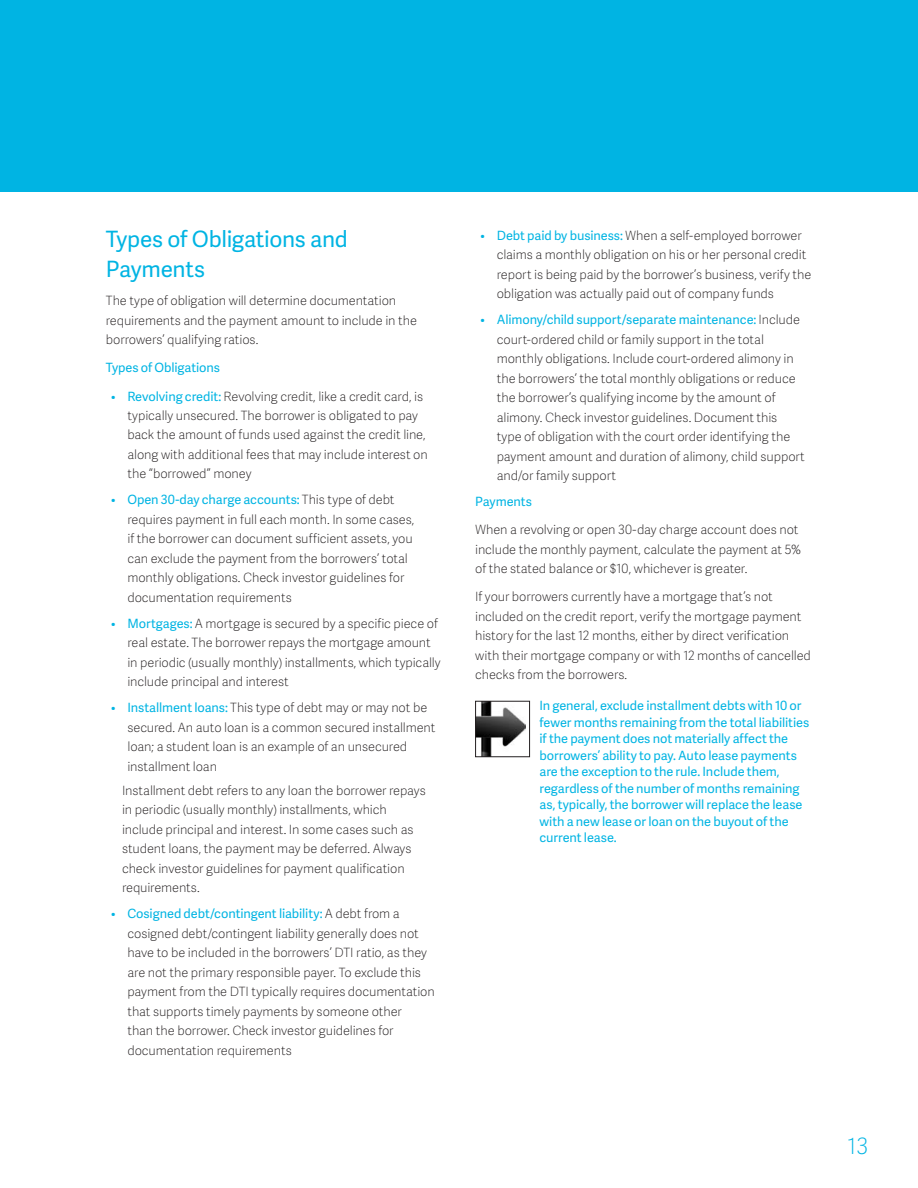
<style>
.page{position:relative;width:918px;height:1188px;background:#fff}
.page>*{position:absolute;margin:0;border:0;box-sizing:border-box;transform-origin:0 0}
.Body_Copy__Black{font:22.5px/30px "Adelle Sans";letter-spacing:-.015em;color:#00b4e3}
.t1{font:100 22.5px "Adelle Sans";color:#00b4e3}
.Indented_Copy{font:100 12.75px/19.5px "Adelle Sans";letter-spacing:-.01em;color:#231f20}
.Body_Copy__Black-2{font:100 12.75px/19.5px "Adelle Sans";letter-spacing:-.01em;color:#231f20}
.Icon_Copy{font:12.75px/16.5px "Adelle Sans";letter-spacing:-.005em;color:#00b4e3}
.Body_Copy__Black-3{font:12.75px "Adelle Sans";letter-spacing:-.005em;color:#00b4e3}
.s1{color:#00b4e3}
.s2{font-weight:400;color:#00b4e3}
</style>
<div class="page">
<div style="left:0;top:0;width:918px;height:191px;background:#00b4e3"></div>
<img style="left:477px;top:703px;width:49px;height:52px">
<div style="left:475px;top:701px;width:55px;height:56px;border:1px solid #231f20"></div>
<p class="Body_Copy__Black" style="left:106px;top:223px;width:244px">Types of Obligations and<br>Payments</p>
<p class="Body_Copy__Black-2" style="left:106px;top:291px;width:313px">The type of obligation will determine documentation requirements and the payment amount to include in the borrowers’ qualifying ratios.</p>
<p class="Body_Copy__Black-3" style="left:106px;top:359px;width:116px">Types of Obligations</p>
<p class="Indented_Copy" style="left:127px;top:386px;width:302px;text-indent:-16px"><span class="s1">•</span> <span class="s2">Revolving credit:</span> Revolving credit, like a credit card, is typically unsecured. The borrower is obligated to pay back the amount of funds used against the credit line, along with additional fees that may include interest on the “borrowed” money</p>
<p class="Indented_Copy" style="left:127px;top:490px;width:289px;text-indent:-16px"><span class="s1">•</span> <span class="s2">Open 30-day charge accounts:</span> This type of debt requires payment in full each month. In some cases, if the borrower can document sufficient assets, you can exclude the payment from the borrowers’ total monthly obligations. Check investor guidelines for documentation requirements</p>
<p class="Indented_Copy" style="left:127px;top:613px;width:315px;text-indent:-16px"><span class="s1">•</span> <span class="s2">Mortgages:</span> A mortgage is secured by a specific piece of real estate. The borrower repays the mortgage amount in periodic (usually monthly) installments, which typically include principal and interest</p>
<p class="Indented_Copy" style="left:127px;top:698px;width:310px;text-indent:-16px"><span class="s1">•</span> <span class="s2">Installment loans:</span> This type of debt may or may not be secured. An auto loan is a common secured installment loan; a student loan is an example of an unsecured installment loan</p>
<p class="Indented_Copy" style="left:122px;top:780px;width:305px">Installment debt refers to any loan the borrower repays in periodic (usually monthly) installments, which include principal and interest. In some cases such as student loans, the payment may be deferred. Always check investor guidelines for payment qualification requirements.</p>
<p class="Indented_Copy" style="left:127px;top:904px;width:309px;text-indent:-16px"><span class="s1">•</span> <span class="s2">Cosigned debt/contingent liability:</span> A debt from a cosigned debt/contingent liability generally does not have to be included in the borrowers’ DTI ratio, as they are not the primary responsible payer. To exclude this payment from the DTI typically requires documentation that supports timely payments by someone other<br>than the borrower. Check investor guidelines for documentation requirements</p>
<p class="Indented_Copy" style="left:497px;top:225px;width:316px;text-indent:-16px"><span class="s1">•</span> <span class="s2">Debt paid by business:</span> When a self-employed borrower claims a monthly obligation on his or her personal credit report is being paid by the borrower’s business, verify the obligation was actually paid out of company funds</p>
<p class="Indented_Copy" style="left:497px;top:310px;width:310px;text-indent:-16px"><span class="s1">•</span> <span class="s2">Alimony/child support/separate maintenance:</span> Include court-ordered child or family support in the total monthly obligations. Include court-ordered alimony in the borrowers’ the total monthly obligations or reduce the borrower’s qualifying income by the amount of alimony. Check investor guidelines. Document this type of obligation with the court order identifying the payment amount and duration of alimony, child support and/or family support</p>
<p class="Body_Copy__Black-3" style="left:475px;top:493px;width:58px">Payments</p>
<p class="Body_Copy__Black-2" style="left:475px;top:520px;width:327px">When a revolving or open 30-day charge account does not include the monthly payment, calculate the payment at 5% of the stated balance or $10, whichever is greater.</p>
<p class="Body_Copy__Black-2" style="left:475px;top:587px;width:337px">If your borrowers currently have a mortgage that’s not included on the credit report, verify the mortgage payment history for the last 12 months, either by direct verification with their mortgage company or with 12 months of cancelled checks from the borrowers.</p>
<p class="Icon_Copy" style="left:540px;top:697px;width:271px">In general, exclude installment debts with 10 or fewer months remaining from the total liabilities if the payment does not materially affect the borrowers’ ability to pay. Auto lease payments are the exception to the rule. Include them, regardless of the number of months remaining as, typically, the borrower will replace the lease with a new lease or loan on the buyout of the current lease.</p>
<p class="t1" style="left:848px;top:1130px;width:22px">13</p>
</div>
